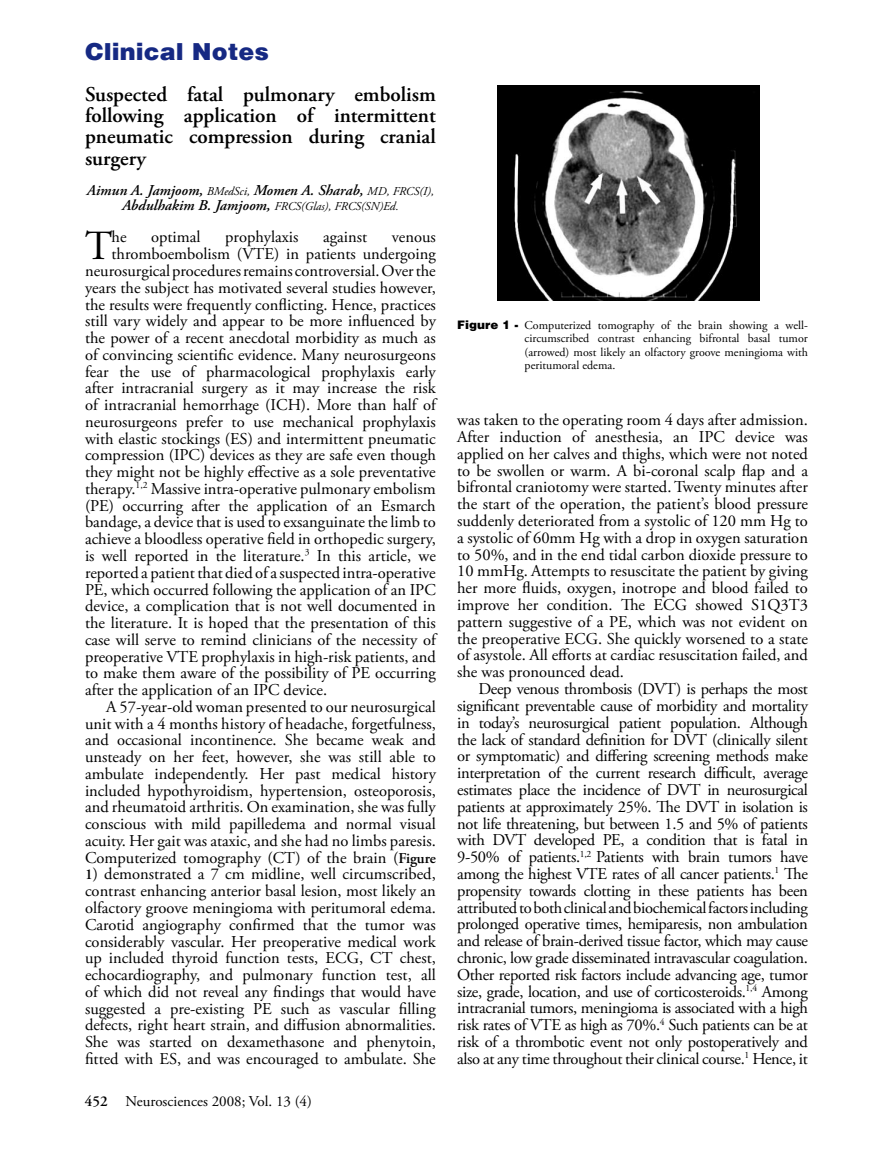
<style>
.page{position:relative;width:893px;height:1149px;background:#fff}
.page>*{position:absolute;margin:0;border:0;box-sizing:border-box;transform-origin:0 0}
.t1{font:41.4px "Adobe Garamond Pro";color:#000}
.t2{font:900 24px "Helvetica";color:#162983}
.t3{font:600 21px/21.3px "Adobe Garamond Pro";color:#000;text-align:justify}
.t4{font:16.5px/16.8px "Adobe Garamond Pro";color:#000;text-align:justify}
.t5{font:italic 600 15px "Adobe Garamond Pro";color:#000}
.t6{font:15px "Adobe Garamond Pro";color:#000}
.t7{font:12px/13.5px "Adobe Garamond Pro";color:#000;text-align:justify}
.t8{font:italic 12px "Adobe Garamond Pro";color:#000}
.s1{font-weight:400;font-size:12px}
.s2{font-weight:600;font-size:15px}
.s3{font-weight:600}
.s4{font-family:"Helvetica";font-weight:900}
</style>
<div class="page">
<img style="left:498px;top:85px;width:261px;height:215px">
<h2 class="t2" style="left:85px;top:37px;width:185px">Clinical Notes</h2>
<p class="t3" style="left:85px;top:84px;width:352px">Suspected fatal pulmonary embolism following application of intermittent pneumatic compression during cranial surgery</p>
<p class="t5" style="left:87px;top:182px;width:349px">Aimun A. Jamjoom, <span class="s1">BMedSci,</span> Momen A. Sharab, <span class="s1">MD, FRCS(I),</span></p>
<p class="t8" style="left:122px;top:199px;width:278px"><span class="s2">Abdulhakim B. Jamjoom,</span> FRCS(Glas), FRCS(SN)Ed.</p>
<h1 class="t1" style="left:85px;top:221px;width:29px">T</h1>
<p class="t4" style="left:112px;top:229px;width:17px">he</p>
<p class="t4" style="left:151px;top:229px;width:51px">optimal</p>
<p class="t4" style="left:225px;top:229px;width:75px">prophylaxis</p>
<p class="t4" style="left:323px;top:229px;width:45px">against</p>
<p class="t4" style="left:392px;top:229px;width:46px">venous</p>
<p class="t4" style="left:112px;top:246px;width:326px">thromboembolism (VTE) in patients undergoing</p>
<p class="t4" style="left:85px;top:263px;width:352px">neurosurgical procedures remains controversial. Over the</p>
<p class="t4" style="left:85px;top:279px;width:352px">years the subject has motivated several studies however,</p>
<p class="t4" style="left:85px;top:296px;width:352px">the results were frequently conflicting. Hence, practices</p>
<p class="t4" style="left:85px;top:313px;width:352px">still vary widely and appear to be more influenced by</p>
<p class="t4" style="left:85px;top:330px;width:352px">the power of a recent anecdotal morbidity as much as</p>
<p class="t4" style="left:85px;top:346px;width:352px">of convincing scientific evidence. Many neurosurgeons</p>
<p class="t4" style="left:85px;top:363px;width:352px">fear the use of pharmacological prophylaxis early</p>
<p class="t4" style="left:85px;top:380px;width:352px">after intracranial surgery as it may increase the risk</p>
<p class="t4" style="left:85px;top:397px;width:352px">of intracranial hemorrhage (ICH). More than half of</p>
<p class="t4" style="left:85px;top:413px;width:352px">neurosurgeons prefer to use mechanical prophylaxis</p>
<p class="t4" style="left:85px;top:430px;width:352px">with elastic stockings (ES) and intermittent pneumatic</p>
<p class="t4" style="left:85px;top:447px;width:352px">compression (IPC) devices as they are safe even though</p>
<p class="t4" style="left:85px;top:464px;width:352px">they might not be highly effective as a sole preventative</p>
<p class="t4" style="left:85px;top:480px;width:352px">therapy.<sup>1,2</sup> Massive intra-operative pulmonary embolism</p>
<p class="t4" style="left:85px;top:497px;width:352px">(PE) occurring after the application of an Esmarch</p>
<p class="t4" style="left:85px;top:514px;width:352px">bandage, a device that is used to exsanguinate the limb to</p>
<p class="t4" style="left:85px;top:531px;width:352px">achieve a bloodless operative field in orthopedic surgery,</p>
<p class="t4" style="left:85px;top:547px;width:352px">is well reported in the literature.<sup>3</sup> In this article, we</p>
<p class="t4" style="left:85px;top:564px;width:352px">reported a patient that died of a suspected intra-operative</p>
<p class="t4" style="left:85px;top:581px;width:352px">PE, which occurred following the application of an IPC</p>
<p class="t4" style="left:85px;top:598px;width:352px">device, a complication that is not well documented in</p>
<p class="t4" style="left:85px;top:614px;width:352px">the literature. It is hoped that the presentation of this</p>
<p class="t4" style="left:85px;top:631px;width:352px">case will serve to remind clinicians of the necessity of</p>
<p class="t4" style="left:85px;top:648px;width:352px">preoperative VTE prophylaxis in high-risk patients, and</p>
<p class="t4" style="left:85px;top:665px;width:352px">to make them aware of the possibility of PE occurring</p>
<p class="t4" style="left:85px;top:681px;width:244px">after the application of an IPC device.</p>
<p class="t4" style="left:106px;top:698px;width:331px">A 57-year-old woman presented to our neurosurgical</p>
<p class="t4" style="left:85px;top:715px;width:352px">unit with a 4 months history of headache, forgetfulness,</p>
<p class="t4" style="left:85px;top:732px;width:352px">and occasional incontinence. She became weak and</p>
<p class="t4" style="left:85px;top:748px;width:352px">unsteady on her feet, however, she was still able to</p>
<p class="t4" style="left:85px;top:765px;width:352px">ambulate independently. Her past medical history</p>
<p class="t4" style="left:85px;top:782px;width:352px">included hypothyroidism, hypertension, osteoporosis,</p>
<p class="t4" style="left:85px;top:799px;width:352px">and rheumatoid arthritis. On examination, she was fully</p>
<p class="t4" style="left:85px;top:815px;width:352px">conscious with mild papilledema and normal visual</p>
<p class="t4" style="left:85px;top:832px;width:352px">acuity. Her gait was ataxic, and she had no limbs paresis.</p>
<p class="t4" style="left:85px;top:849px;width:352px">Computerized tomography (CT) of the brain (<span class="s2">Figure</span></p>
<p class="t4" style="left:85px;top:866px;width:352px"><span class="s2">1</span>) demonstrated a 7 cm midline, well circumscribed, contrast enhancing anterior basal lesion, most likely an olfactory groove meningioma with peritumoral edema.<br>Carotid angiography confirmed that the tumor was considerably vascular. Her preoperative medical work up included thyroid function tests, ECG, CT chest, echocardiography, and pulmonary function test, all of which did not reveal any findings that would have suggested a pre-existing PE such as vascular filling defects, right heart strain, and diffusion abnormalities.<br>She was started on dexamethasone and phenytoin, fitted with ES, and was encouraged to ambulate. She</p>
<p class="t6" style="left:85px;top:1091px;width:229px"><span class="s3">452</span> Neurosciences 2008; Vol. 13 (4)</p>
<p class="t7" style="left:525px;top:318px;width:285px;text-indent:-68px"><span class="s4">Figure 1 -</span> Computerized tomography of the brain showing a well&shy;circumscribed contrast enhancing bifrontal basal tumor (arrowed) most likely an olfactory groove meningioma with peritumoral edema.</p>
<p class="t4" style="left:457px;top:412px;width:352px">was taken to the operating room 4 days after admission.<br>After induction of anesthesia, an IPC device was applied on her calves and thighs, which were not noted to be swollen or warm. A bi-coronal scalp flap and a bifrontal craniotomy were started. Twenty minutes after the start of the operation, the patient’s blood pressure suddenly deteriorated from a systolic of 120 mm Hg to a systolic of 60mm Hg with a drop in oxygen saturation to 50%, and in the end tidal carbon dioxide pressure to 10 mmHg. Attempts to resuscitate the patient by giving her more fluids, oxygen, inotrope and blood failed to improve her condition. The ECG showed S1Q3T3 pattern suggestive of a PE, which was not evident on the preoperative ECG. She quickly worsened to a state of asystole. All efforts at cardiac resuscitation failed, and she was pronounced dead.</p>
<p class="t4" style="left:457px;top:680px;width:352px;text-indent:21px">Deep venous thrombosis (DVT) is perhaps the most significant preventable cause of morbidity and mortality in today’s neurosurgical patient population. Although the lack of standard definition for DVT (clinically silent or symptomatic) and differing screening methods make interpretation of the current research difficult, average estimates place the incidence of DVT in neurosurgical patients at approximately 25%. The DVT in isolation is not life threatening, but between 1.5 and 5% of patients with DVT developed PE, a condition that is fatal in 9-50% of patients.<sup>1,2</sup> Patients with brain tumors have among the highest VTE rates of all cancer patients.<sup>1</sup> The propensity towards clotting in these patients has been attributed to both clinical and biochemical factors including prolonged operative times, hemiparesis, non ambulation and release of brain-derived tissue factor, which may cause chronic, low grade disseminated intravascular coagulation.<br>Other reported risk factors include advancing age, tumor size, grade, location, and use of corticosteroids.<sup>1,4</sup> Among intracranial tumors, meningioma is associated with a high risk rates of VTE as high as 70%.<sup>4</sup> Such patients can be at risk of a thrombotic event not only postoperatively and also at any time throughout their clinical course.<sup>1</sup> Hence, it</p>
</div>
